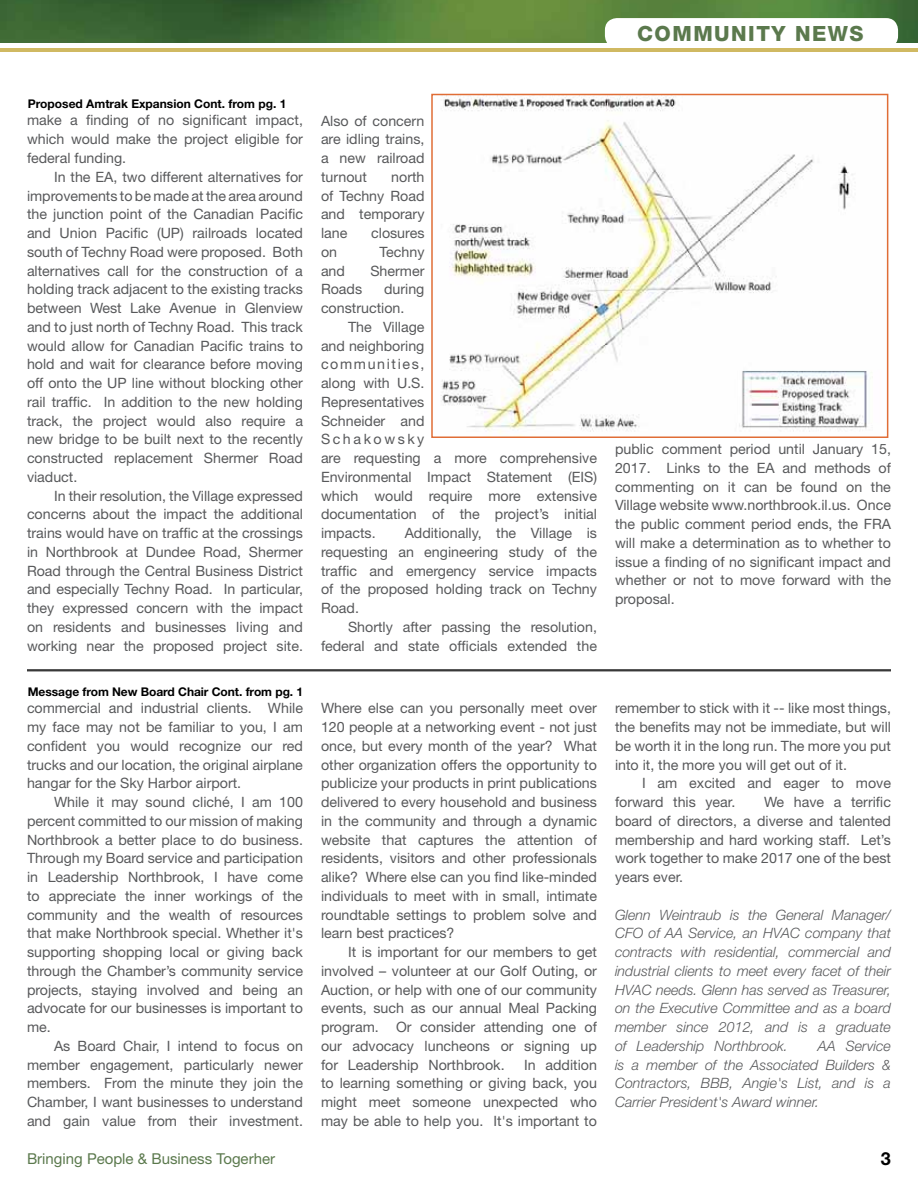
<style>
.page{position:relative;width:918px;height:1188px;background:#fff}
.page>*{position:absolute;margin:0;border:0;box-sizing:border-box;transform-origin:0 0}
.t1{font:800 21px "Helvetica Neue";letter-spacing:.07em;color:#5b794d}
.t2{font:700 18px "Helvetica Neue";color:#000}
.t3{font:15px "Helvetica Neue";color:#5b794d}
.t4{font:14.25px/18.8px "Helvetica Neue";color:#58595b;text-align:justify}
.t5{font:italic 300 14.25px/18.8px "Helvetica Neue";color:#58595b;text-align:justify}
.t6{font:700 12px "Helvetica Neue";letter-spacing:-.005em;color:#000}
</style>
<div class="page">
<hr style="left:0;top:49px;width:918px;height:3px;background:#d0b962">
<img style="left:0;top:0;width:918px;height:42px">
<div style="left:605px;top:18px;width:293px;height:30px;background:#fff;border-radius:12px"></div>
<hr style="left:27px;top:670px;width:864px;height:1px;background:#000">
<hr style="left:27px;top:671px;width:864px;height:1px;background:#000">
<img style="left:441px;top:97px;width:431px;height:336px">
<div style="left:431px;top:94px;width:457px;height:344px;border:2px solid #e06d36"></div>
<h1 class="t1" style="left:637px;top:21px;width:228px">COMMUNITY NEWS</h1>
<p class="t6" style="left:28px;top:96px;width:260px">Proposed Amtrak Expansion Cont. from pg. 1</p>
<p class="t4" style="left:27px;top:111px;width:278px">make a finding of no significant impact, which would make the project eligible for federal funding.</p>
<p class="t4" style="left:27px;top:167px;width:278px;text-indent:27px">In the EA, two different alternatives for improvements to be made at the area around the junction point of the Canadian Pacific and Union Pacific (UP) railroads located south of Techny Road were proposed. Both alternatives call for the construction of a holding track adjacent to the existing tracks between West Lake Avenue in Glenview and to just north of Techny Road. This track would allow for Canadian Pacific trains to hold and wait for clearance before moving off onto the UP line without blocking other rail traffic. In addition to the new holding track, the project would also require a new bridge to be built next to the recently constructed replacement Shermer Road viaduct.</p>
<p class="t4" style="left:27px;top:486px;width:278px;text-indent:27px">In their resolution, the Village expressed concerns about the impact the additional trains would have on traffic at the crossings in Northbrook at Dundee Road, Shermer Road through the Central Business District and especially Techny Road. In particular, they expressed concern with the impact on residents and businesses living and working near the proposed project site.</p>
<p class="t6" style="left:28px;top:684px;width:277px">Message from New Board Chair Cont. from pg. 1</p>
<p class="t4" style="left:27px;top:699px;width:278px">commercial and industrial clients. While my face may not be familiar to you, I am confident you would recognize our red trucks and our location, the original airplane hangar for the Sky Harbor airport.</p>
<p class="t4" style="left:27px;top:792px;width:278px;text-indent:27px">While it may sound cliché, I am 100 percent committed to our mission of making Northbrook a better place to do business.<br>Through my Board service and participation in Leadership Northbrook, I have come to appreciate the inner workings of the community and the wealth of resources that make Northbrook special. Whether it's supporting shopping local or giving back through the Chamber’s community service projects, staying involved and being an advocate for our businesses is important to me.</p>
<p class="t4" style="left:27px;top:1036px;width:278px;text-indent:27px">As Board Chair, I intend to focus on member engagement, particularly newer members. From the minute they join the Chamber, I want businesses to understand and gain value from their investment.</p>
<p class="t4" style="left:321px;top:111px;width:105px">Also of concern are idling trains, a new railroad turnout</p>
<p class="t4" style="left:321px;top:167px;width:105px;text-indent:70px">north of Techny Road and temporary lane</p>
<p class="t4" style="left:371px;top:223px;width:55px">closures</p>
<p class="t4" style="left:321px;top:242px;width:18px">on</p>
<p class="t4" style="left:380px;top:242px;width:46px">Techny</p>
<p class="t4" style="left:321px;top:261px;width:26px">and</p>
<p class="t4" style="left:370px;top:261px;width:56px">Shermer</p>
<p class="t4" style="left:321px;top:280px;width:43px">Roads</p>
<p class="t4" style="left:321px;top:280px;width:105px;text-indent:63px">during construction.</p>
<p class="t4" style="left:321px;top:317px;width:278px;text-align:left;text-indent:27px">The Village<br>and neighboring<br>communities,<br>along with U.S.<br>Representatives<br>Schneider and<br>Schakowsky<br>are requesting a more comprehensive<br>Environmental Impact Statement (EIS) which would require more extensive documentation of the project’s initial impacts.</p>
<p class="t4" style="left:321px;top:523px;width:278px;text-indent:84px">Additionally, the Village is requesting an engineering study of the traffic and emergency service impacts of the proposed holding track on Techny Road.</p>
<p class="t4" style="left:321px;top:617px;width:278px;text-align:right">Shortly after passing the resolution, federal and state officials extended the</p>
<p class="t4" style="left:615px;top:440px;width:278px">public comment period until January 15, 2017. Links to the EA and methods of commenting on it can be found on the Village website www.northbrook.il.us. Once the public comment period ends, the FRA will make a determination as to whether to issue a finding of no significant impact and whether or not to move forward with the proposal.</p>
<p class="t4" style="left:321px;top:699px;width:278px">Where else can you personally meet over 120 people at a networking event - not just once, but every month of the year? What other organization offers the opportunity to publicize your products in print publications delivered to every household and business in the community and through a dynamic website that captures the attention of residents, visitors and other professionals alike? Where else can you find like-minded individuals to meet with in small, intimate roundtable settings to problem solve and learn best practices?</p>
<p class="t4" style="left:321px;top:942px;width:278px;text-indent:27px">It is important for our members to get involved – volunteer at our Golf Outing, or Auction, or help with one of our community events, such as our annual Meal Packing program. Or consider attending one of our advocacy luncheons or signing up for Leadership Northbrook.</p>
<p class="t4" style="left:321px;top:1055px;width:277px;text-indent:203px">In addition to learning something or giving back, you might meet someone unexpected who may be able to help you. It's important to</p>
<p class="t4" style="left:615px;top:699px;width:278px">remember to stick with it -- like most things, the benefits may not be immediate, but will be worth it in the long run. The more you put into it, the more you will get out of it.</p>
<p class="t4" style="left:615px;top:774px;width:278px;text-indent:27px">I am excited and eager to move forward this year.</p>
<p class="t4" style="left:615px;top:793px;width:278px;text-indent:149px">We have a terrific board of directors, a diverse and talented membership and hard working staff. Let’s work together to make 2017 one of the best years ever.</p>
<p class="t5" style="left:615px;top:905px;width:278px">Glenn Weintraub is the General Manager/ CFO of AA Service, an HVAC company that contracts with residential, commercial and industrial clients to meet every facet of their HVAC needs. Glenn has served as Treasurer, on the Executive Committee and as a board member since 2012, and is a graduate of Leadership Northbrook.</p>
<p class="t5" style="left:615px;top:1036px;width:278px;text-indent:203px">AA Service is a member of the Associated Builders &amp; Contractors, BBB, Angie's List, and is a Carrier President's Award winner.</p>
<p class="t3" style="left:27px;top:1149px;width:250px">Bringing People &amp; Business Togerher</p>
<p class="t2" style="left:881px;top:1147px;width:12px">3</p>
</div>
